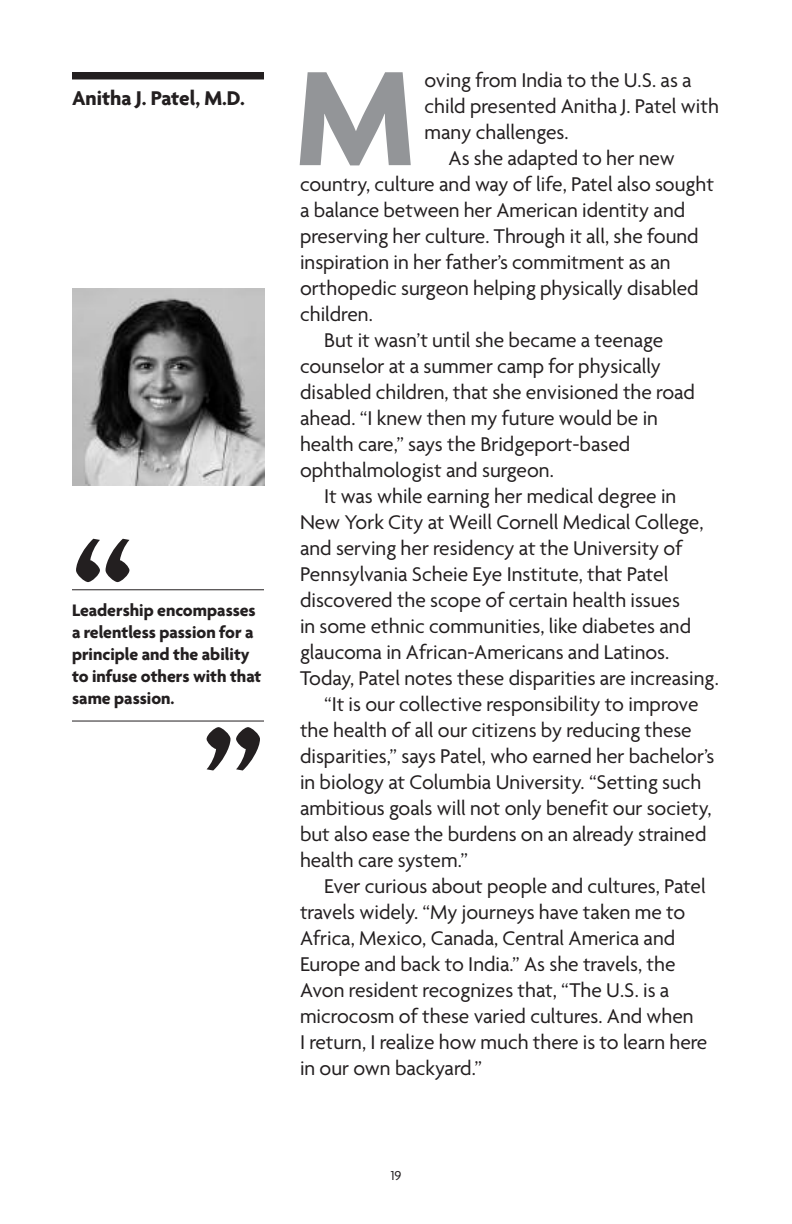
<style>
.page{position:relative;width:792px;height:1224px;background:#fff}
.page>*{position:absolute;margin:0;border:0;box-sizing:border-box;transform-origin:0 0}
.t1{font:700 145.6px "Agenda";color:#939598}
.t2{font:700 144px "Agenda";color:#231f20}
.t3{font:21.6px "Agenda";color:#231f20}
.t4{font:700 21.6px "Agenda";color:#231f20}
.t5{font:700 18px/22px "Agenda";color:#231f20}
.t6{font:14px "Agenda";color:#231f20}
</style>
<div class="page">
<img style="left:72px;top:288px;width:192px;height:198px">
<div style="left:72px;top:72px;width:192px;height:7px;background:#231f20"></div>
<hr style="left:72px;top:721px;width:192px;height:1px;background:#231f20">
<hr style="left:72px;top:589px;width:192px;height:1px;background:#231f20">
<p class="t4" style="left:72px;top:85px;width:174px">Anitha J. Patel, M.D.</p>
<h2 class="t2" style="left:72px;top:499px;width:63px">“</h2>
<p class="t5" style="left:72px;top:599px;width:191px">Leadership encompasses a relentless passion for a principle and the ability to infuse others with that same passion.</p>
<h2 class="t2" style="left:203px;top:687px;width:63px">”</h2>
<p class="t3" style="left:425px;top:67px;width:269px">oving from India to the U.S. as a</p>
<p class="t3" style="left:425px;top:93px;width:296px">child presented Anitha J. Patel with</p>
<p class="t3" style="left:425px;top:119px;width:146px">many challenges.</p>
<p class="t3" style="left:449px;top:145px;width:228px">As she adapted to her new</p>
<p class="t3" style="left:300px;top:171px;width:415px">country, culture and way of life, Patel also sought</p>
<p class="t3" style="left:300px;top:197px;width:387px">a balance between her American identity and</p>
<p class="t3" style="left:300px;top:223px;width:400px">preserving her culture. Through it all, she found</p>
<p class="t3" style="left:300px;top:249px;width:372px">inspiration in her father’s commitment as an</p>
<p class="t3" style="left:300px;top:275px;width:400px">orthopedic surgeon helping physically disabled</p>
<p class="t3" style="left:300px;top:301px;width:74px">children.</p>
<p class="t3" style="left:324px;top:327px;width:341px">But it wasn’t until she became a teenage</p>
<p class="t3" style="left:300px;top:353px;width:362px">counselor at a summer camp for physically</p>
<p class="t3" style="left:300px;top:379px;width:396px">disabled children, that she envisioned the road</p>
<p class="t3" style="left:300px;top:405px;width:360px">ahead. “I knew then my future would be in</p>
<p class="t3" style="left:300px;top:431px;width:332px">health care,” says the Bridgeport-based</p>
<p class="t3" style="left:300px;top:457px;width:255px">ophthalmologist and surgeon.</p>
<p class="t3" style="left:324px;top:483px;width:354px">It was while earning her medical degree in</p>
<p class="t3" style="left:300px;top:509px;width:405px">New York City at Weill Cornell Medical College,</p>
<p class="t3" style="left:300px;top:535px;width:384px">and serving her residency at the University of</p>
<p class="t3" style="left:300px;top:561px;width:370px">Pennsylvania Scheie Eye Institute, that Patel</p>
<p class="t3" style="left:300px;top:587px;width:381px">discovered the scope of certain health issues</p>
<p class="t3" style="left:300px;top:613px;width:393px">in some ethnic communities, like diabetes and</p>
<p class="t3" style="left:300px;top:639px;width:371px">glaucoma in African-Americans and Latinos.</p>
<p class="t3" style="left:300px;top:665px;width:420px">Today, Patel notes these disparities are increasing.</p>
<p class="t3" style="left:324px;top:691px;width:376px">“It is our collective responsibility to improve</p>
<p class="t3" style="left:300px;top:717px;width:393px">the health of all our citizens by reducing these</p>
<p class="t3" style="left:300px;top:743px;width:416px">disparities,” says Patel, who earned her bachelor’s</p>
<p class="t3" style="left:300px;top:769px;width:403px">in biology at Columbia University. “Setting such</p>
<p class="t3" style="left:300px;top:795px;width:413px">ambitious goals will not only benefit our society,</p>
<p class="t3" style="left:300px;top:821px;width:408px">but also ease the burdens on an already strained</p>
<p class="t3" style="left:300px;top:847px;width:170px">health care system.”</p>
<p class="t3" style="left:324px;top:873px;width:383px">Ever curious about people and cultures, Patel</p>
<p class="t3" style="left:300px;top:899px;width:387px">travels widely. “My journeys have taken me to</p>
<p class="t3" style="left:300px;top:925px;width:377px">Africa, Mexico, Canada, Central America and</p>
<p class="t3" style="left:300px;top:951px;width:377px">Europe and back to India.” As she travels, the</p>
<p class="t3" style="left:300px;top:977px;width:371px">Avon resident recognizes that, “The U.S. is a</p>
<p class="t3" style="left:300px;top:1003px;width:395px">microcosm of these varied cultures. And when</p>
<p class="t3" style="left:300px;top:1029px;width:409px">I return, I realize how much there is to learn here</p>
<p class="t3" style="left:300px;top:1055px;width:183px">in our own backyard.”</p>
<h1 class="t1" style="left:295px;top:30px;width:122px">M</h1>
<p class="t6" style="left:391px;top:1167px;width:12px">19</p>
</div>
